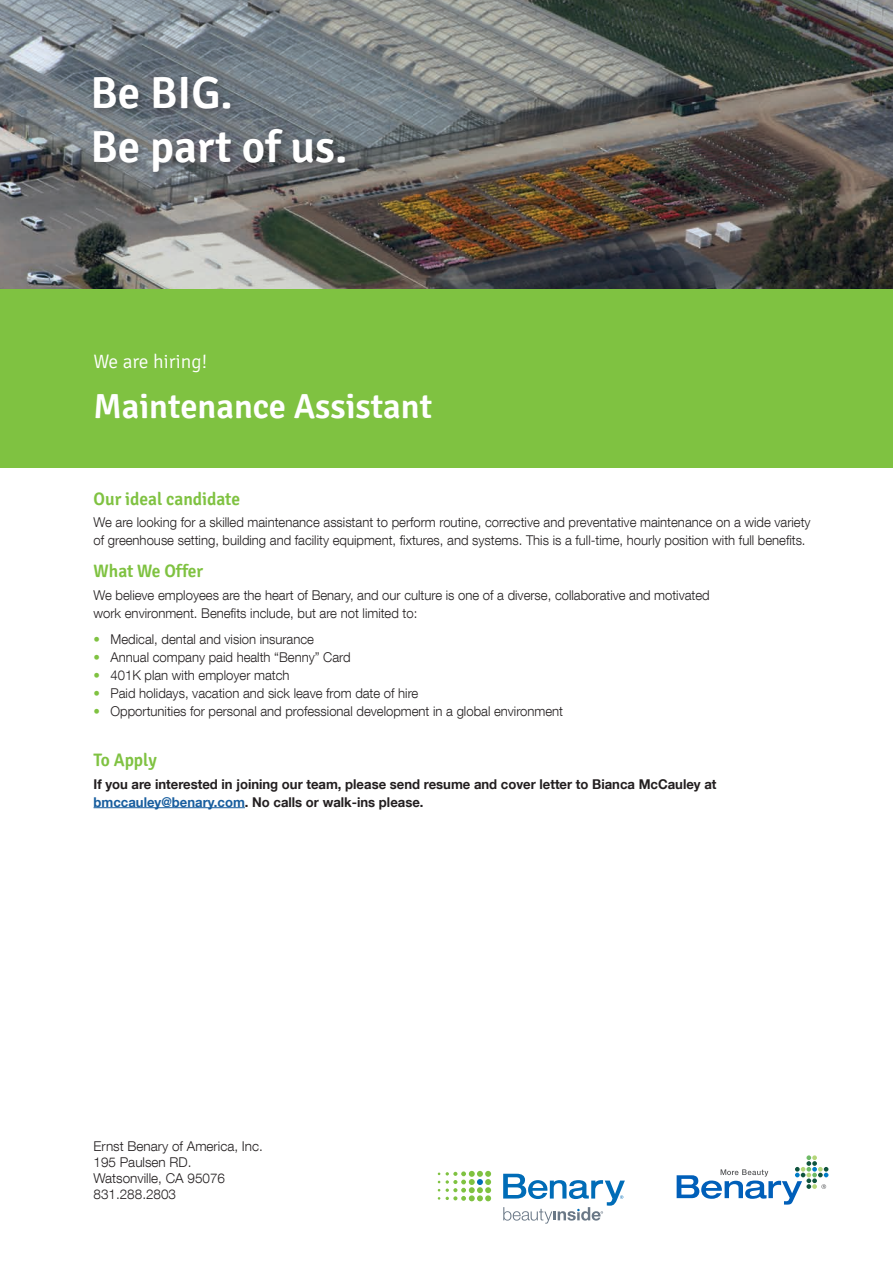
<style>
.page{position:relative;width:893px;height:1263px;background:#fff}
.page>*{position:absolute;margin:0;border:0;box-sizing:border-box;transform-origin:0 0}
.t1{font:600 45px "Signika";color:#fff}
.t2{font:600 34.5px "Signika";color:#fff}
.t3{font:300 19.5px "Signika";color:#fff}
.t4{font:600 18px "Signika";color:#7fc241}
.Aufzählung_Grün{font:300 13.5px/18px "Helvetica Neue LT Com";color:#231f20}
.Fließtext_Signika{font:300 13.5px/18px "Helvetica Neue LT Com";color:#231f20}
.Aufzählung_Grün-2{font:700 13.5px/18px "Helvetica Neue LT Com";color:#231f20}
.s1{font-weight:700;color:#7fc241}
.s2{color:#175d9e}
</style>
<div class="page">
<svg style="left:446px;top:1171px;width:45px;height:30px"></svg>
<svg style="left:503px;top:1174px;width:122px;height:50px"></svg>
<hr style="left:94px;top:807px;width:151px;height:1px;background:#175d9e">
<svg style="left:677px;top:1155px;width:151px;height:49px"></svg>
<img style="left:0;top:0;width:893px;height:289px">
<div style="left:0;top:289px;width:893px;height:179px;background:#7fc241"></div>
<div style="left:90px;top:73px;width:265px;height:109px;background:#231f20;opacity:.45"></div>
<p class="t1" style="left:90px;top:67px;width:144px">Be BIG.</p>
<p class="t1" style="left:90px;top:121px;width:259px">Be part of us.</p>
<p class="t3" style="left:94px;top:350px;width:115px">We are hiring!</p>
<p class="t2" style="left:94px;top:386px;width:340px">Maintenance Assistant</p>
<p class="t4" style="left:94px;top:488px;width:148px">Our ideal candidate</p>
<p class="Aufzählung_Grün" style="left:94px;top:513px;width:719px">We are looking for a skilled maintenance assistant to perform routine, corrective and preventative maintenance on a wide variety of greenhouse setting, building and facility equipment, fixtures, and systems. This is a full-time, hourly position with full benefits.</p>
<p class="t4" style="left:94px;top:561px;width:111px">What We Offer</p>
<p class="Fließtext_Signika" style="left:94px;top:586px;width:618px">We believe employees are the heart of Benary, and our culture is one of a diverse, collaborative and motivated work environment. Benefits include, but are not limited to:</p>
<p class="Aufzählung_Grün" style="left:94px;top:630px;width:222px"><span class="s1">•</span> Medical, dental and vision insurance</p>
<p class="Aufzählung_Grün" style="left:94px;top:648px;width:259px"><span class="s1">•</span> Annual company paid health “Benny” Card</p>
<p class="Aufzählung_Grün" style="left:94px;top:666px;width:198px"><span class="s1">•</span> 401K plan with employer match</p>
<p class="Aufzählung_Grün" style="left:94px;top:684px;width:326px"><span class="s1">•</span> Paid holidays, vacation and sick leave from date of hire</p>
<p class="Aufzählung_Grün" style="left:94px;top:702px;width:471px"><span class="s1">•</span> Opportunities for personal and professional development in a global environment</p>
<p class="t4" style="left:94px;top:750px;width:65px">To Apply</p>
<p class="Aufzählung_Grün-2" style="left:94px;top:774px;width:624px">If you are interested in joining our team, please send resume and cover letter to Bianca McCauley at <span class="s2">bmccauley@benary.com</span>. No calls or walk-ins please.</p>
<p class="Aufzählung_Grün" style="left:94px;top:1136px;width:171px">Ernst Benary of America, Inc.</p>
<p class="Aufzählung_Grün" style="left:94px;top:1153px;width:100px">195 Paulsen RD.</p>
<p class="Aufzählung_Grün" style="left:94px;top:1169px;width:133px">Watsonville, CA 95076</p>
<p class="Aufzählung_Grün" style="left:94px;top:1185px;width:84px">831.288.2803</p>
</div>
